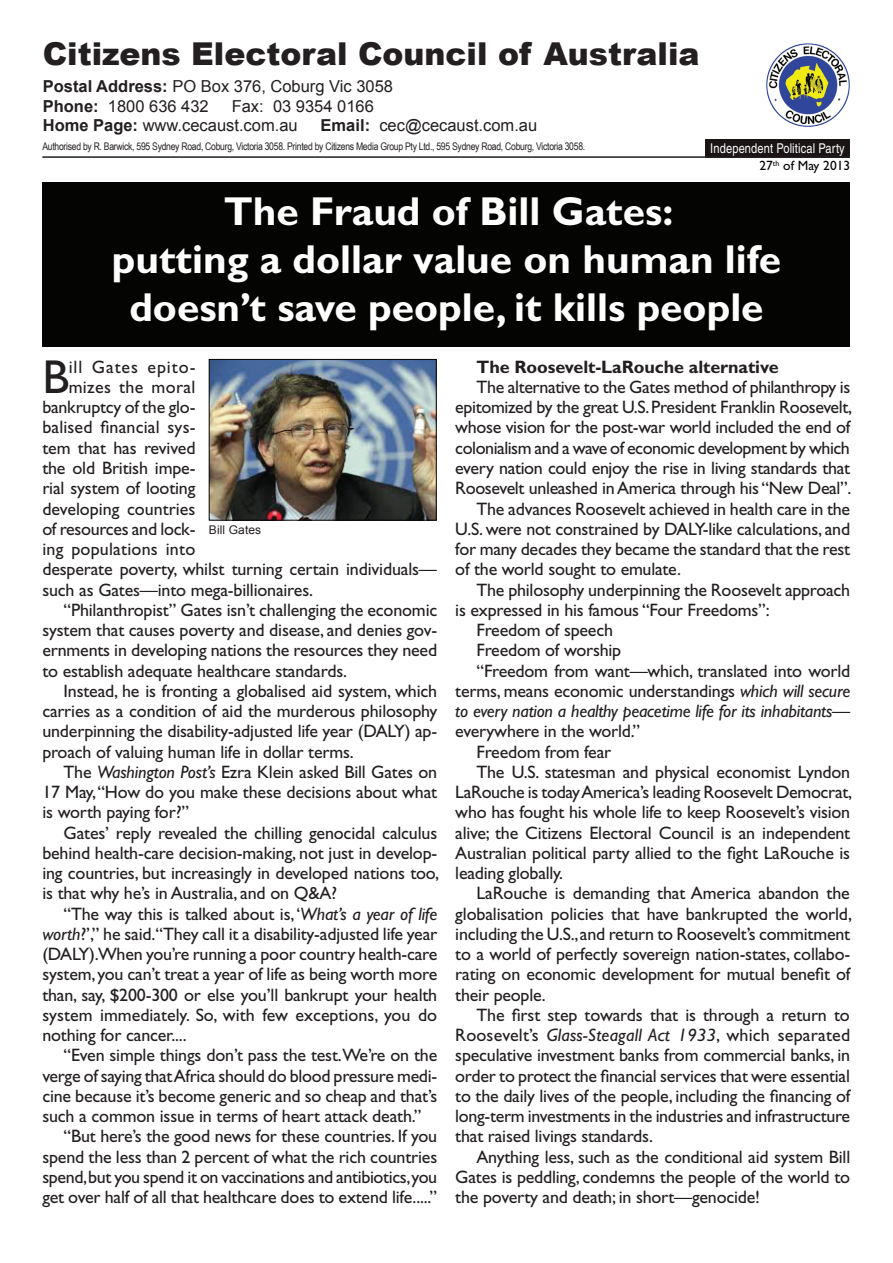
<style>
.page{position:relative;width:893px;height:1263px;background:#fff}
.page>*{position:absolute;margin:0;border:0;box-sizing:border-box;transform-origin:0 0}
.bt1{font:47.7px "Gill Sans";color:#231f20}
.Heading_1{font:700 40.5px/48px "Gill Sans";color:#fff;text-align:center}
.hl16{font:900 31.5px "Arial";color:#231f20}
.bt1-2{font:18px/20.2px "Gill Sans";letter-spacing:-.01em;color:#231f20;text-align:justify}
.bt1-3{font:18px "Gill Sans";letter-spacing:.01em;color:#231f20}
.bt1-4{font:700 18px "Gill Sans";letter-spacing:-.005em;color:#231f20}
.bt1-5{font:18px "Gill Sans";letter-spacing:.05em;color:#231f20}
.bt1-6{font:18px "Gill Sans";letter-spacing:.02em;color:#231f20}
.t1{font:16.5px "Arial";color:#231f20}
.bt1-7{font:condensed 13.5px "Helvetica";letter-spacing:.01em;color:#fff}
.bt1-8{font:13.5px "Gill Sans";color:#040503}
.t2{font:12px "Arial";letter-spacing:.01em;color:#231f20}
.t3{font:10.5px "Arial Narrow";letter-spacing:-.025em;color:#231f20}
.s1{font-weight:700}
.s2{font-style:italic}
</style>
<div class="page">
<div style="left:705px;top:139px;width:145px;height:18px;background:#1a1415"></div>
<hr style="left:42px;top:156px;width:808px;height:2px;background:#231f20">
<img style="left:766px;top:43px;width:84px;height:84px">
<div style="left:43px;top:182px;width:807px;height:164px;background:#040503"></div>
<img style="left:211px;top:361px;width:223px;height:157px">
<div style="left:209px;top:359px;width:227px;height:161px;border:1px solid #070604"></div>
<p class="hl16" style="left:43px;top:31px;width:658px">Citizens Electoral Council of Australia</p>
<p class="t1" style="left:43px;top:75px;width:352px"><span class="s1">Postal Address:</span> PO Box 376, Coburg Vic 3058</p>
<p class="t1" style="left:43px;top:95px;width:168px"><span class="s1">Phone:</span> 1800 636 432</p>
<p class="t1" style="left:232px;top:95px;width:144px">Fax: 03 9354 0166</p>
<p class="t1" style="left:43px;top:114px;width:256px"><span class="s1">Home Page:</span> www.cecaust.com.au</p>
<p class="t1" style="left:321px;top:114px;width:218px"><span class="s1">Email:</span> cec@cecaust.com.au</p>
<p class="t3" style="left:42px;top:138px;width:544px">Authorised by R. Barwick, 595 Sydney Road, Coburg, Victoria 3058. Printed by Citizens Media Group Pty Ltd., 595 Sydney Road, Coburg, Victoria 3058.</p>
<p class="bt1-7" style="left:710px;top:141px;width:136px">Independent Political Party</p>
<p class="bt1-8" style="left:759px;top:158px;width:92px">27<sup>th</sup> of May 2013</p>
<p class="Heading_1" style="left:224px;top:187px;width:451px">The Fraud of Bill Gates:</p>
<p class="Heading_1" style="left:112px;top:235px;width:671px">putting a dollar value on human life doesn’t save people, it kills people</p>
<p class="bt1" style="left:42px;top:349px;width:28px">B</p>
<p class="bt1-5" style="left:69px;top:356px;width:128px">ill Gates epito-</p>
<p class="bt1-6" style="left:69px;top:377px;width:128px">mizes the moral</p>
<p class="bt1-2" style="left:42px;top:397px;width:155px">bankruptcy of the glo-</p>
<p class="bt1-3" style="left:42px;top:417px;width:155px">balised financial sys-</p>
<p class="bt1-2" style="left:42px;top:438px;width:155px">tem that has revived</p>
<p class="bt1-2" style="left:42px;top:458px;width:155px">the old British impe-</p>
<p class="bt1-2" style="left:42px;top:478px;width:155px">rial system of looting</p>
<p class="bt1-2" style="left:42px;top:498px;width:155px">developing countries</p>
<p class="bt1-2" style="left:42px;top:519px;width:155px">of resources and lock-</p>
<p class="bt1-3" style="left:42px;top:539px;width:154px">ing populations into</p>
<p class="bt1-2" style="left:42px;top:559px;width:396px">desperate poverty, whilst turning certain individuals—</p>
<p class="bt1-2" style="left:42px;top:579px;width:272px">such as Gates—into mega-billionaires.</p>
<p class="bt1-2" style="left:42px;top:600px;width:396px;text-indent:21px">“Philanthropist” Gates isn’t challenging the economic system that causes poverty and disease, and denies gov&shy;ernments in developing nations the resources they need to establish adequate healthcare standards.</p>
<p class="bt1-2" style="left:42px;top:681px;width:396px;text-indent:21px">Instead, he is fronting a globalised aid system, which carries as a condition of aid the murderous philosophy underpinning the disability-adjusted life year (DALY) ap&shy;proach of valuing human life in dollar terms.</p>
<p class="bt1-2" style="left:42px;top:762px;width:396px;text-indent:21px">The <span class="s2">Washington Post’s</span> Ezra Klein asked Bill Gates on 17 May, “How do you make these decisions about what is worth paying for?”</p>
<p class="bt1-2" style="left:42px;top:822px;width:398px;text-indent:21px">Gates’ reply revealed the chilling genocidal calculus behind health-care decision-making, not just in develop&shy;ing countries, but increasingly in developed nations too, is that why he’s in Australia, and on Q&amp;A?</p>
<p class="bt1-2" style="left:42px;top:903px;width:397px;text-indent:21px">“The way this is talked about is, ‘<span class="s2">What’s a year of life worth</span>?’,” he said.“They call it a disability-adjusted life year (DALY).When you’re running a poor country health-care system, you can’t treat a year of life as being worth more than, say, $200-300 or else you’ll bankrupt your health system immediately. So, with few exceptions, you do nothing for cancer....</p>
<p class="bt1-2" style="left:42px;top:1045px;width:396px;text-indent:21px">“Even simple things don’t pass the test.We’re on the verge of saying that Africa should do blood pressure medi&shy;cine because it’s become generic and so cheap and that’s such a common issue in terms of heart attack death.”</p>
<p class="bt1-2" style="left:42px;top:1126px;width:396px;text-indent:21px">“But here’s the good news for these countries. If you spend the less than 2 percent of what the rich countries spend, but you spend it on vaccinations and antibiotics, you get over half of all that healthcare does to extend life.....”</p>
<p class="t2" style="left:209px;top:522px;width:54px">Bill Gates</p>
<p class="bt1-4" style="left:476px;top:356px;width:304px">The Roosevelt-LaRouche alternative</p>
<p class="bt1-2" style="left:455px;top:377px;width:398px;text-indent:21px">The alternative to the Gates method of philanthropy is epitomized by the great U.S. President Franklin Roosevelt, whose vision for the post-war world included the end of colonialism and a wave of economic development by which every nation could enjoy the rise in living standards that Roosevelt unleashed in America through his “New Deal”.</p>
<p class="bt1-2" style="left:455px;top:498px;width:396px;text-indent:21px">The advances Roosevelt achieved in health care in the U.S. were not constrained by DALY-like calculations, and for many decades they became the standard that the rest of the world sought to emulate.</p>
<p class="bt1-2" style="left:455px;top:579px;width:396px;text-indent:21px">The philosophy underpinning the Roosevelt approach is expressed in his famous “Four Freedoms”:</p>
<p class="bt1-2" style="left:476px;top:620px;width:138px">Freedom of speech</p>
<p class="bt1-2" style="left:476px;top:640px;width:146px">Freedom of worship</p>
<p class="bt1-2" style="left:455px;top:660px;width:396px;text-indent:21px">“Freedom from want—which, translated into world terms, means economic understandings <span class="s2">which will secure to every nation a healthy peacetime life for its inhabitants</span>— everywhere in the world.”</p>
<p class="bt1-2" style="left:476px;top:741px;width:136px">Freedom from fear</p>
<p class="bt1-2" style="left:455px;top:762px;width:398px;text-indent:21px">The U.S. statesman and physical economist Lyndon LaRouche is today America’s leading Roosevelt Democrat, who has fought his whole life to keep Roosevelt’s vision alive; the Citizens Electoral Council is an independent Australian political party allied to the fight LaRouche is leading globally.</p>
<p class="bt1-2" style="left:455px;top:883px;width:398px;text-indent:21px">LaRouche is demanding that America abandon the globalisation policies that have bankrupted the world, including the U.S., and return to Roosevelt’s commitment to a world of perfectly sovereign nation-states, collabo&shy;rating on economic development for mutual benefit of their people.</p>
<p class="bt1-2" style="left:455px;top:1005px;width:396px;text-indent:21px">The first step towards that is through a return to Roosevelt’s <span class="s2">Glass-Steagall Act 1933</span>, which separated speculative investment banks from commercial banks, in order to protect the financial services that were essential to the daily lives of the people, including the financing of long-term investments in the industries and infrastructure that raised livings standards.</p>
<p class="bt1-2" style="left:455px;top:1146px;width:396px;text-indent:21px">Anything less, such as the conditional aid system Bill Gates is peddling, condemns the people of the world to the poverty and death; in short—genocide!</p>
</div>
